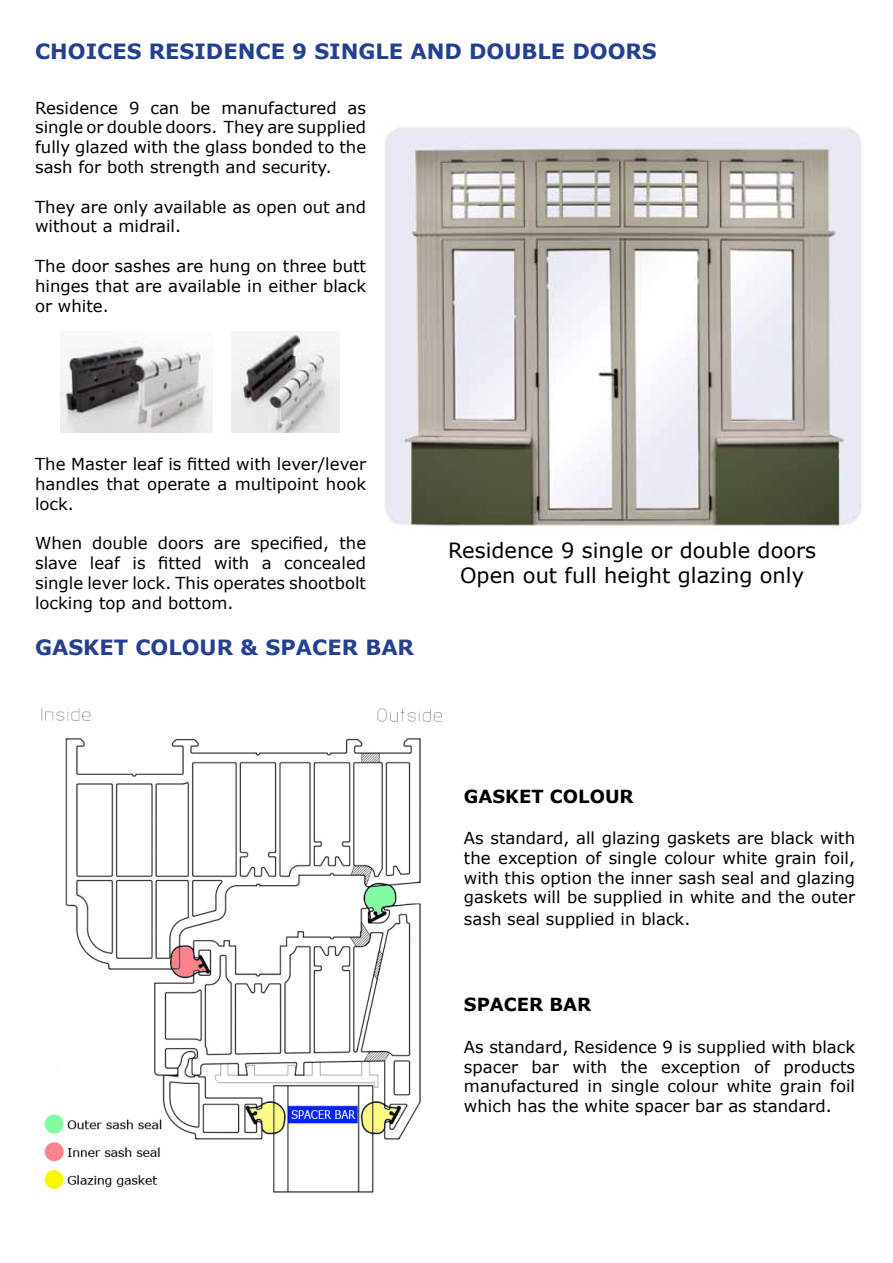
<style>
.page{position:relative;width:893px;height:1263px;background:#fff}
.page>*{position:absolute;margin:0;border:0;box-sizing:border-box;transform-origin:0 0}
.t1{font:700 21px "Verdana";color:#25408f}
.t2{font:21px/25.2px "Verdana";color:#000;text-align:center}
.t3{font:700 18px "Verdana";color:#000}
.t4{font:16.5px/19.8px "Verdana";color:#000;text-align:justify}
</style>
<div class="page">
<img style="left:41px;top:708px;width:401px;height:485px">
<img style="left:384px;top:127px;width:478px;height:400px">
<img style="left:61px;top:341px;width:151px;height:92px">
<img style="left:231px;top:332px;width:109px;height:101px">
<p class="t1" style="left:35px;top:36px;width:623px">CHOICES RESIDENCE 9 SINGLE AND DOUBLE DOORS</p>
<p class="t4" style="left:35px;top:98px;width:333px">Residence 9 can be manufactured as single or double doors. They are supplied fully glazed with the glass bonded to the sash for both strength and security.</p>
<p class="t4" style="left:35px;top:197px;width:333px">They are only available as open out and without a midrail.</p>
<p class="t4" style="left:35px;top:256px;width:333px">The door sashes are hung on three butt hinges that are available in either black or white.</p>
<p class="t4" style="left:35px;top:454px;width:333px">The Master leaf is fitted with lever/lever handles that operate a multipoint hook lock.</p>
<p class="t4" style="left:35px;top:533px;width:333px">When double doors are specified, the slave leaf is fitted with a concealed single lever lock. This operates shootbolt locking top and bottom.</p>
<p class="t1" style="left:35px;top:632px;width:380px">GASKET COLOUR &amp; SPACER BAR</p>
<p class="t2" style="left:448px;top:538px;width:369px">Residence 9 single or double doors<br>Open out full height glazing only</p>
<p class="t3" style="left:464px;top:783px;width:171px">GASKET COLOUR</p>
<p class="t4" style="left:464px;top:828px;width:393px">As standard, all glazing gaskets are black with the exception of single colour white grain foil, with this option the inner sash seal and glazing gaskets will be supplied in white and the outer</p>
<p class="t4" style="left:464px;top:909px;width:228px">sash seal supplied in black.</p>
<p class="t3" style="left:464px;top:992px;width:129px">SPACER BAR</p>
<p class="t4" style="left:464px;top:1037px;width:393px">As standard, Residence 9 is supplied with black spacer bar with the exception of products manufactured in single colour white grain foil which has the white spacer bar as standard.</p>
</div>
